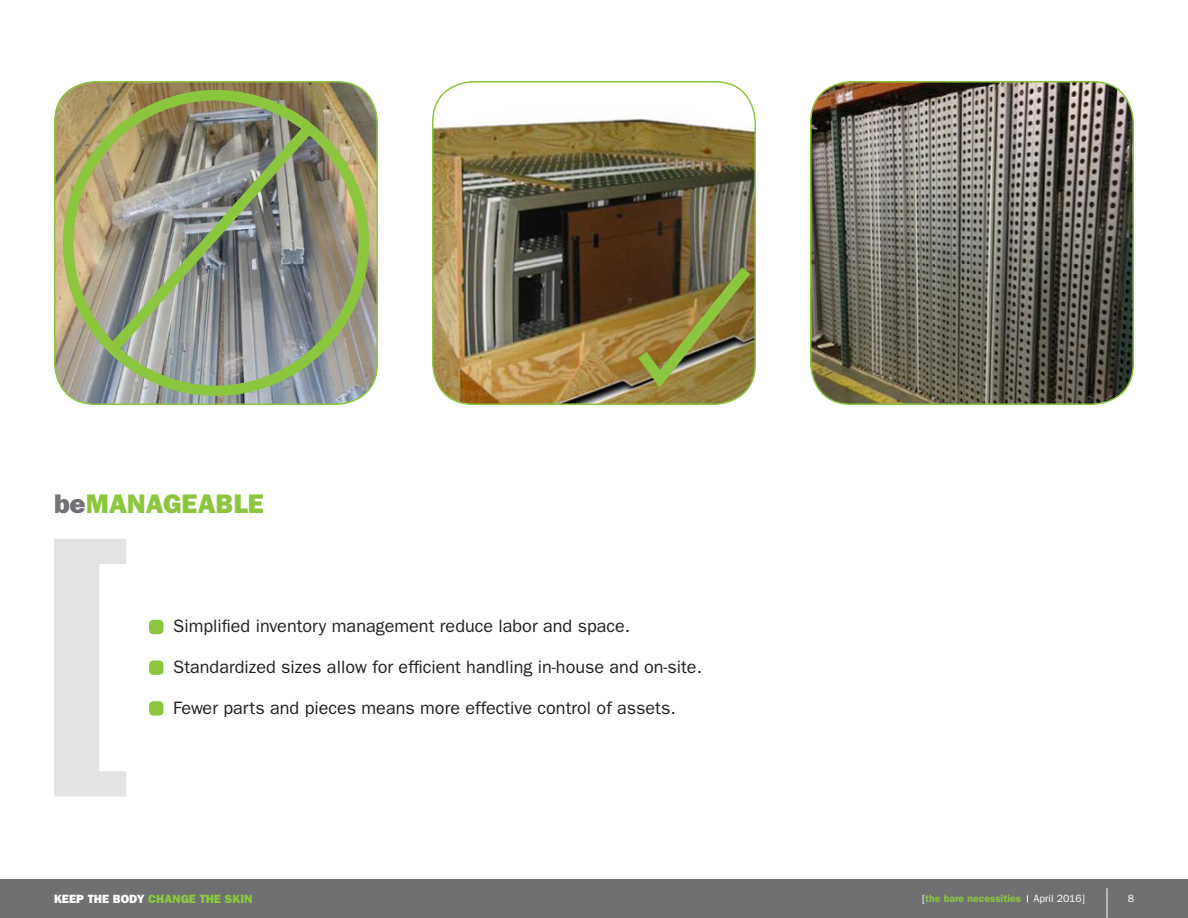
<style>
.page{position:relative;width:1188px;height:918px;background:#fff}
.page>*{position:absolute;margin:0;border:0;box-sizing:border-box;transform-origin:0 0}
.t1{font:27px "ITC Franklin Gothic Std Hvy";color:#8bc63e}
.t2{font:18px "ITC Franklin Gothic Std";color:#231f20}
.t3{font:12px "ITC Franklin Gothic Std Hvy";color:#8bc63e}
.t4{font:600 10.5px "ITC Franklin Gothic Std";color:#8bc63e}
.t5{font:10.5px "ITC Franklin Gothic Std";color:#fff}
.s1{color:#717275}
.s2{color:#fff}
.s3{font-weight:400;color:#fff}
</style>
<div class="page">
<div style="left:0;top:880px;width:1188px;height:38px;background:#707073"></div>
<svg style="left:54px;top:539px;width:72px;height:257px"></svg>
<img style="left:811px;top:82px;width:322px;height:322px">
<div style="left:810px;top:81px;width:324px;height:324px;border:2px solid #8bc63e;border-radius:40px"></div>
<img style="left:55px;top:82px;width:322px;height:322px">
<div style="left:54px;top:81px;width:324px;height:324px;border:2px solid #8bc63e;border-radius:40px"></div>
<img style="left:433px;top:95px;width:322px;height:309px">
<div style="left:432px;top:81px;width:324px;height:324px;border:2px solid #8bc63e;border-radius:40px"></div>
<hr style="left:1107px;top:888px;width:1px;height:30px;background:#fff">
<div style="left:149px;top:660px;width:14px;height:15px;background:#8bc63e;border-radius:4px"></div>
<div style="left:149px;top:701px;width:14px;height:15px;background:#8bc63e;border-radius:4px"></div>
<div style="left:63px;top:90px;width:306px;height:306px;border:10px solid #8bc63e;border-radius:50%"></div>
<img style="left:97px;top:113px;width:227px;height:251px">
<img style="left:628px;top:256px;width:128px;height:140px">
<div style="left:149px;top:620px;width:14px;height:14px;background:#8bc63e;border-radius:4px"></div>
<h1 class="t1" style="left:54px;top:488px;width:212px"><span class="s1">be</span>MANAGEABLE</h1>
<p class="t2" style="left:173px;top:616px;width:459px">Simplified inventory management reduce labor and space.</p>
<p class="t2" style="left:173px;top:656px;width:530px">Standardized sizes allow for efficient handling in-house and on-site.</p>
<p class="t2" style="left:173px;top:697px;width:504px">Fewer parts and pieces means more effective control of assets.</p>
<p class="t3" style="left:54px;top:892px;width:200px"><span class="s2">KEEP THE BODY</span> CHANGE THE SKIN</p>
<p class="t5" style="left:1128px;top:893px;width:8px">8</p>
<p class="t4" style="left:922px;top:893px;width:164px"><span class="s3">[</span>the bare necessities <span class="s3">April 2016]</span></p>
</div>
